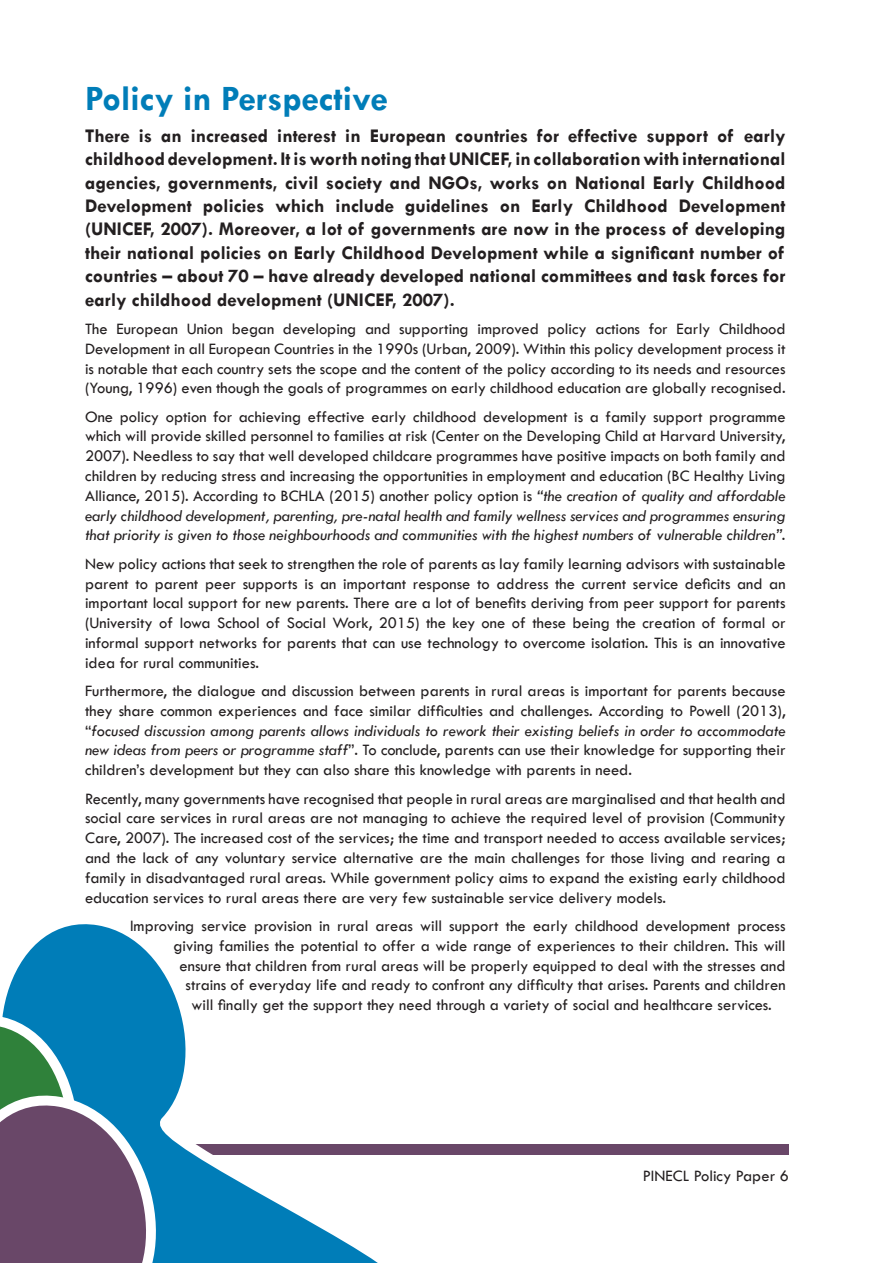
<style>
.page{position:relative;width:893px;height:1263px;background:#fff}
.page>*{position:absolute;margin:0;border:0;box-sizing:border-box;transform-origin:0 0}
.Headline{font:700 36px "Tw Cen";color:#007db8}
.t1{font:700 19.5px/23.4px "Tw Cen";color:#231f20;text-align:justify}
.t2{font:16.5px/19.8px "Tw Cen";color:#231f20;text-align:justify}
.s1{font-style:italic}
</style>
<div class="page">
<div style="left:85px;top:1144px;width:704px;height:10px;background:#694768"></div>
<svg style="left:7px;top:924px;width:408px;height:339px"></svg>
<svg style="left:0;top:994px;width:137px;height:81px;background:#1c88aa"></svg>
<svg style="left:0;top:1075px;width:375px;height:188px"></svg>
<p class="Headline" style="left:85px;top:77px;width:305px">Policy in Perspective</p>
<p class="t1" style="left:85px;top:123px;width:702px">There is an increased interest in European countries for effective support of early childhood development. It is worth noting that UNICEF, in collaboration with international agencies, governments, civil society and NGOs, works on National Early Childhood Development policies which include guidelines on Early Childhood Development (UNICEF, 2007). Moreover, a lot of governments are now in the process of developing their national policies on Early Childhood Development while a significant number of countries – about 70 – have already developed national committees and task forces for early childhood development (UNICEF, 2007).</p>
<p class="t2" style="left:85px;top:319px;width:702px">The European Union began developing and supporting improved policy actions for Early Childhood Development in all European Countries in the 1990s (Urban, 2009). Within this policy development process it is notable that each country sets the scope and the content of the policy according to its needs and resources (Young, 1996) even though the goals of programmes on early childhood education are globally recognised.</p>
<p class="t2" style="left:85px;top:406px;width:702px">One policy option for achieving effective early childhood development is a family support programme which will provide skilled personnel to families at risk (Center on the Developing Child at Harvard University, 2007). Needless to say that well developed childcare programmes have positive impacts on both family and children by reducing stress and increasing the opportunities in employment and education (BC Healthy Living Alliance, 2015). According to BCHLA (2015) another policy option is <span class="s1">“the creation of quality and affordable early childhood development, parenting, pre-natal health and family wellness services and programmes ensuring that priority is given to those neighbourhoods and communities with the highest numbers of vulnerable children”</span>.</p>
<p class="t2" style="left:85px;top:554px;width:702px">New policy actions that seek to strengthen the role of parents as lay family learning advisors with sustainable parent to parent peer supports is an important response to address the current service deficits and an important local support for new parents. There are a lot of benefits deriving from peer support for parents (University of Iowa School of Social Work, 2015) the key one of these being the creation of formal or informal support networks for parents that can use technology to overcome isolation. This is an innovative idea for rural communities.</p>
<p class="t2" style="left:85px;top:681px;width:702px">Furthermore, the dialogue and discussion between parents in rural areas is important for parents because they share common experiences and face similar difficulties and challenges. According to Powell (2013), “<span class="s1">focused discussion among parents allows individuals to rework their existing beliefs in order to accommodate new ideas from peers or programme staff</span>”. To conclude, parents can use their knowledge for supporting their children’s development but they can also share this knowledge with parents in need.</p>
<p class="t2" style="left:85px;top:788px;width:702px">Recently, many governments have recognised that people in rural areas are marginalised and that health and social care services in rural areas are not managing to achieve the required level of provision (Community Care, 2007). The increased cost of the services; the time and transport needed to access available services; and the lack of any voluntary service alternative are the main challenges for those living and rearing a family in disadvantaged rural areas. While government policy aims to expand the existing early childhood education services to rural areas there are very few sustainable service delivery models.</p>
<p class="t2" style="left:130px;top:916px;width:657px">Improving service provision in rural areas will support the early childhood development process</p>
<p class="t2" style="left:174px;top:935px;width:613px">giving families the potential to offer a wide range of experiences to their children. This will</p>
<p class="t2" style="left:180px;top:955px;width:607px">ensure that children from rural areas will be properly equipped to deal with the stresses and</p>
<p class="t2" style="left:186px;top:975px;width:602px">strains of everyday life and ready to confront any difficulty that arises. Parents and children</p>
<p class="t2" style="left:192px;top:995px;width:582px">will finally get the support they need through a variety of social and healthcare services.</p>
<p class="t2" style="left:643px;top:1166px;width:148px">PINECL Policy Paper 6</p>
</div>
